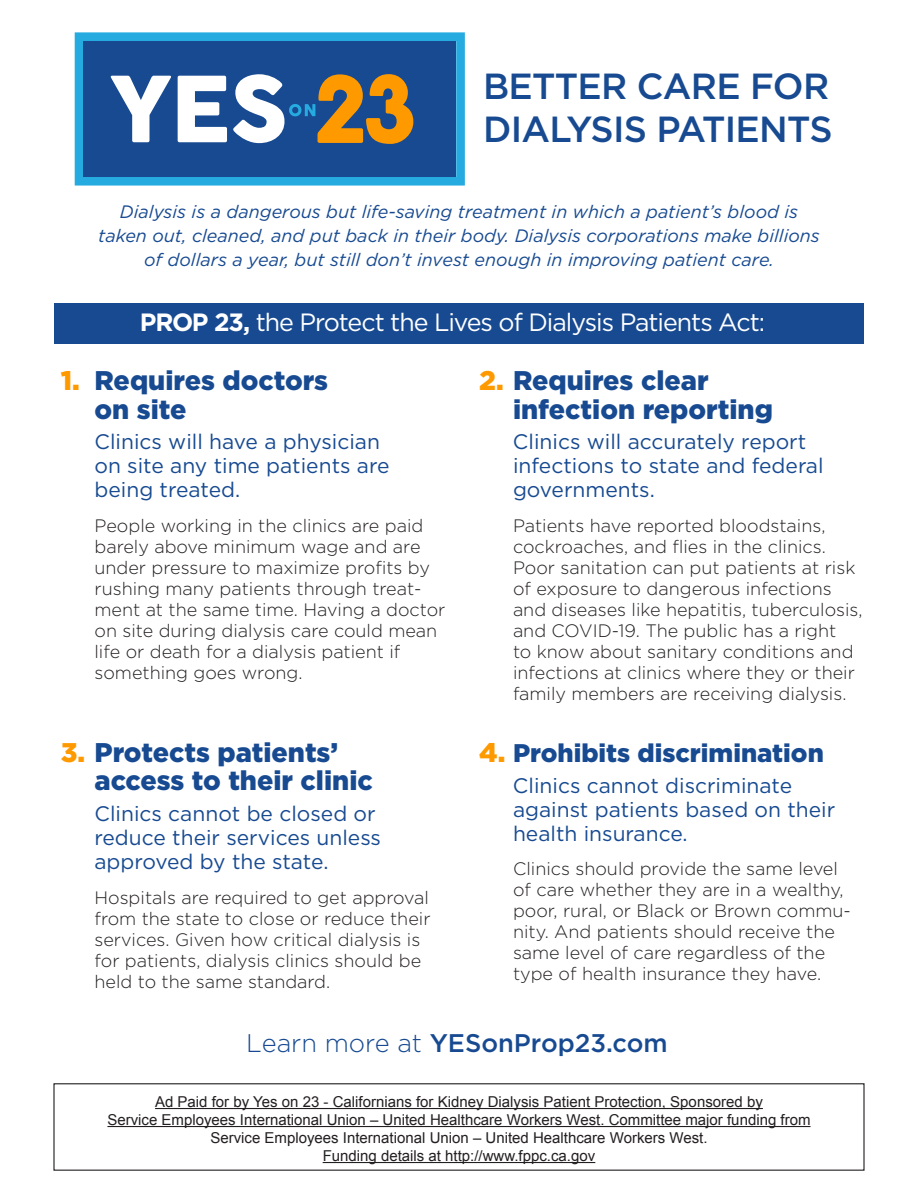
<style>
.page{position:relative;width:918px;height:1188px;background:#fff}
.page>*{position:absolute;margin:0;border:0;box-sizing:border-box;transform-origin:0 0}
.t1{font:500 36.3px/43.5px "Gotham";letter-spacing:-.02em;color:#174a91}
.Numbered_text{font:900 27px/28.5px "Gotham";color:#174a91}
.body_text{font:500 25.5px "Gotham";color:#174a91}
.Numbered_text-2{font:900 25.5px "Gotham";color:#174a91}
.t2{font:24.9px "Gotham";letter-spacing:-.04em;color:#fff}
.numbered_part_2{font:21px/24px "Gotham";color:#174a91}
.problem_text{font:300 18px/21px "Gotham";color:#231f20}
.body_text-2{font:italic 18px/24px "Gotham";color:#174a91;text-align:center}
.t3{font:15px/18px "Arial";color:#231f20;text-align:center}
.s1{font-weight:700}
.s2{color:#f90}
.s3{font-size:27px;color:#f90}
.s4{font-weight:300}
</style>
<div class="page">
<hr style="left:155px;top:1108px;width:608px;height:1px;background:#231f20">
<hr style="left:107px;top:1126px;width:704px;height:1px;background:#231f20">
<hr style="left:323px;top:1162px;width:272px;height:1px;background:#231f20">
<div style="left:53px;top:1083px;width:812px;height:88px;border:1px solid #231f20"></div>
<div style="left:54px;top:304px;width:810px;height:40px;background:#174a91"></div>
<svg style="left:75px;top:32px;width:390px;height:154px;background:#2eaee1"></svg>
<div style="left:83px;top:41px;width:373px;height:136px;background:#174a91"></div>
<svg style="left:111px;top:76px;width:60px;height:66px"></svg>
<svg style="left:178px;top:76px;width:49px;height:66px"></svg>
<svg style="left:233px;top:74px;width:181px;height:70px"></svg>
<p class="t1" style="left:483px;top:64px;width:351px">BETTER CARE FOR<br>DIALYSIS PATIENTS</p>
<p class="body_text-2" style="left:98px;top:199px;width:723px">Dialysis is a dangerous but life-saving treatment in which a patient’s blood is taken out, cleaned, and put back in their body. Dialysis corporations make billions of dollars a year, but still don’t invest enough in improving patient care.</p>
<p class="t2" style="left:140px;top:306px;width:627px"><span class="s1">PROP 23,</span> the Protect the Lives of Dialysis Patients Act:</p>
<p class="Numbered_text" style="left:94px;top:366px;width:235px;text-indent:-34px"><span class="s2">1.</span> Requires doctors on site</p>
<p class="numbered_part_2" style="left:94px;top:430px;width:297px">Clinics will have a physician on site any time patients are being treated.</p>
<p class="problem_text" style="left:94px;top:515px;width:352px">People working in the clinics are paid barely above minimum wage and are under pressure to maximize profits by rushing many patients through treat&shy;ment at the same time. Having a doctor on site during dialysis care could mean life or death for a dialysis patient if something goes wrong.</p>
<p class="Numbered_text" style="left:94px;top:738px;width:280px;text-indent:-34px"><span class="s2">3.</span> Protects patients’ access to their clinic</p>
<p class="numbered_part_2" style="left:94px;top:801px;width:288px">Clinics cannot be closed or reduce their services unless approved by the state.</p>
<p class="problem_text" style="left:94px;top:886px;width:338px">Hospitals are required to get approval from the state to close or reduce their services. Given how critical dialysis is for patients, dialysis clinics should be held to the same standard.</p>
<p class="Numbered_text" style="left:513px;top:366px;width:261px;text-indent:-34px"><span class="s2">2.</span> Requires clear infection reporting</p>
<p class="numbered_part_2" style="left:513px;top:430px;width:312px">Clinics will accurately report infections to state and federal governments.</p>
<p class="problem_text" style="left:513px;top:515px;width:351px">Patients have reported bloodstains, cockroaches, and flies in the clinics.<br>Poor sanitation can put patients at risk of exposure to dangerous infections and diseases like hepatitis, tuberculosis, and COVID-19. The public has a right<br>to know about sanitary conditions and infections at clinics where they or their family members are receiving dialysis.</p>
<p class="Numbered_text-2" style="left:479px;top:735px;width:346px"><span class="s3">4.</span> Prohibits discrimination</p>
<p class="numbered_part_2" style="left:513px;top:773px;width:324px">Clinics cannot discriminate against patients based on their health insurance.</p>
<p class="problem_text" style="left:513px;top:858px;width:339px">Clinics should provide the same level of care whether they are in a wealthy, poor, rural, or Black or Brown commu&shy;nity. And patients should receive the same level of care regardless of the type of health insurance they have.</p>
<p class="body_text" style="left:246px;top:1027px;width:423px"><span class="s4">Learn more at</span> YESonProp23.com</p>
<p class="t3" style="left:107px;top:1093px;width:705px">Ad Paid for by Yes on 23 - Californians for Kidney Dialysis Patient Protection, Sponsored by<br>Service Employees International Union – United Healthcare Workers West. Committee major funding from</p>
<p class="t3" style="left:210px;top:1129px;width:499px">Service Employees International Union – United Healthcare Workers West.</p>
<p class="t3" style="left:323px;top:1147px;width:274px">Funding details at http://www.fppc.ca.gov</p>
</div>
